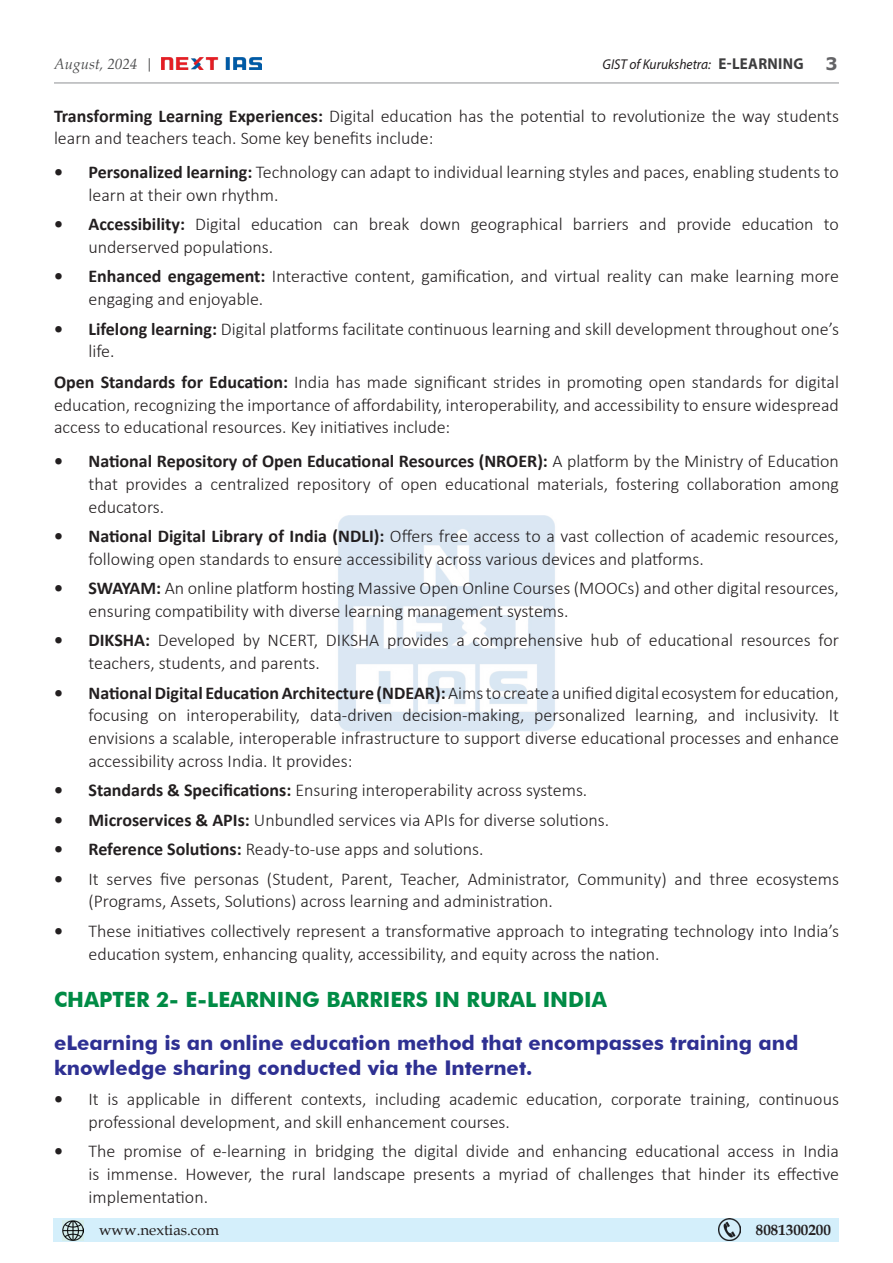
<style>
.page{position:relative;width:893px;height:1263px;background:#fff}
.page>*{position:absolute;margin:0;border:0;box-sizing:border-box;transform-origin:0 0}
.heading_1{font:700 21px "Futura BT";color:#008b45}
.heading_2{font:700 20.25px/25.5px "Futura BT";color:#2e3092}
.Body{font:300 18px/22.8px "Calibri";color:#231f20}
.t1{font:700 17.25px "Verdana";color:#636366}
.t2{font:15px "Book Antiqua";color:#231f20}
.t3{font:italic 15px "Book Antiqua";color:#4b4c4d}
.t4{font:700 15px "Book Antiqua";color:#231f20}
.t5{font:italic 14.25px "Myriad Pro";color:#231f20;scale:.95 1}
.s1{font-weight:700;font-style:normal;font-size:15.75px;color:#3e3e3f}
.s2{font-weight:700}
</style>
<div class="page">
<img style="left:161px;top:58px;width:101px;height:11px">
<hr style="left:54px;top:82px;width:785px;height:1px;background:#939598">
<div style="left:54px;top:1218px;width:785px;height:24px;background:#d4effb"></div>
<img style="left:63px;top:1220px;width:20px;height:20px">
<img style="left:719px;top:1218px;width:22px;height:22px">
<img style="left:338px;top:515px;width:217px;height:216px">
<p class="t3" style="left:54px;top:54px;width:101px">August, 2024 |</p>
<p class="t5" style="left:603px;top:56px;width:213px">GIST of Kurukshetra: <span class="s1">E-LEARNING</span></p>
<p class="t1" style="left:825px;top:53px;width:14px">3</p>
<p class="Body" style="left:54px;top:104px;width:786px"><span class="s2">Transforming Learning Experiences:</span> Digital education has the potential to revolutionize the way students learn and teachers teach. Some key benefits include:</p>
<p class="Body" style="left:88px;top:160px;width:752px;text-indent:-34px"><span class="s2">• Personalized learning:</span> Technology can adapt to individual learning styles and paces, enabling students to learn at their own rhythm.</p>
<p class="Body" style="left:88px;top:213px;width:752px;text-indent:-34px"><span class="s2">• Accessibility:</span> Digital education can break down geographical barriers and provide education to underserved populations.</p>
<p class="Body" style="left:88px;top:265px;width:752px;text-indent:-34px"><span class="s2">• Enhanced engagement:</span> Interactive content, gamification, and virtual reality can make learning more engaging and enjoyable.</p>
<p class="Body" style="left:88px;top:317px;width:752px;text-indent:-34px"><span class="s2">• Lifelong learning:</span> Digital platforms facilitate continuous learning and skill development throughout one’s life.</p>
<p class="Body" style="left:54px;top:370px;width:786px;text-align:justify"><span class="s2">Open Standards for Education:</span> India has made significant strides in promoting open standards for digital education, recognizing the importance of affordability, interoperability, and accessibility to ensure widespread access to educational resources. Key initiatives include:</p>
<p class="Body" style="left:88px;top:449px;width:752px;text-align:justify;text-indent:-34px"><span class="s2">• National Repository of Open Educational Resources (NROER):</span> A platform by the Ministry of Education that provides a centralized repository of open educational materials, fostering collaboration among educators.</p>
<p class="Body" style="left:88px;top:524px;width:752px;text-indent:-34px"><span class="s2">• National Digital Library of India (NDLI):</span> Offers free access to a vast collection of academic resources, following open standards to ensure accessibility across various devices and platforms.</p>
<p class="Body" style="left:88px;top:577px;width:752px;text-indent:-34px"><span class="s2">• SWAYAM:</span> An online platform hosting Massive Open Online Courses (MOOCs) and other digital resources, ensuring compatibility with diverse learning management systems.</p>
<p class="Body" style="left:88px;top:629px;width:752px;text-indent:-34px"><span class="s2">• DIKSHA:</span> Developed by NCERT, DIKSHA provides a comprehensive hub of educational resources for teachers, students, and parents.</p>
<p class="Body" style="left:88px;top:681px;width:752px;text-align:justify;text-indent:-34px"><span class="s2">• National Digital Education Architecture (NDEAR):</span> Aims to create a unified digital ecosystem for education, focusing on interoperability, data-driven decision-making, personalized learning, and inclusivity. It envisions a scalable, interoperable infrastructure to support diverse educational processes and enhance accessibility across India. It provides:</p>
<p class="Body" style="left:54px;top:779px;width:535px"><span class="s2">• Standards &amp; Specifications:</span> Ensuring interoperability across systems.</p>
<p class="Body" style="left:54px;top:808px;width:557px"><span class="s2">• Microservices &amp; APIs:</span> Unbundled services via APIs for diverse solutions.</p>
<p class="Body" style="left:54px;top:838px;width:431px"><span class="s2">• Reference Solutions:</span> Ready-to-use apps and solutions.</p>
<p class="Body" style="left:88px;top:867px;width:752px;text-indent:-34px"><span class="s2">•</span> It serves five personas (Student, Parent, Teacher, Administrator, Community) and three ecosystems (Programs, Assets, Solutions) across learning and administration.</p>
<p class="Body" style="left:88px;top:919px;width:752px;text-indent:-34px"><span class="s2">•</span> These initiatives collectively represent a transformative approach to integrating technology into India’s education system, enhancing quality, accessibility, and equity across the nation.</p>
<p class="heading_1" style="left:54px;top:987px;width:554px">CHAPTER 2- E-LEARNING BARRIERS IN RURAL INDIA</p>
<p class="heading_2" style="left:54px;top:1030px;width:746px">eLearning is an online education method that encompasses training and knowledge sharing conducted via the Internet.</p>
<p class="Body" style="left:88px;top:1087px;width:752px;text-indent:-34px"><span class="s2">•</span> It is applicable in different contexts, including academic education, corporate training, continuous professional development, and skill enhancement courses.</p>
<p class="Body" style="left:88px;top:1139px;width:752px;text-align:justify;text-indent:-34px"><span class="s2">•</span> The promise of e-learning in bridging the digital divide and enhancing educational access in India is immense. However, the rural landscape presents a myriad of challenges that hinder its effective implementation.</p>
<p class="t2" style="left:99px;top:1219px;width:121px">www.nextias.com</p>
<p class="t4" style="left:756px;top:1219px;width:76px">8081300200</p>
</div>
